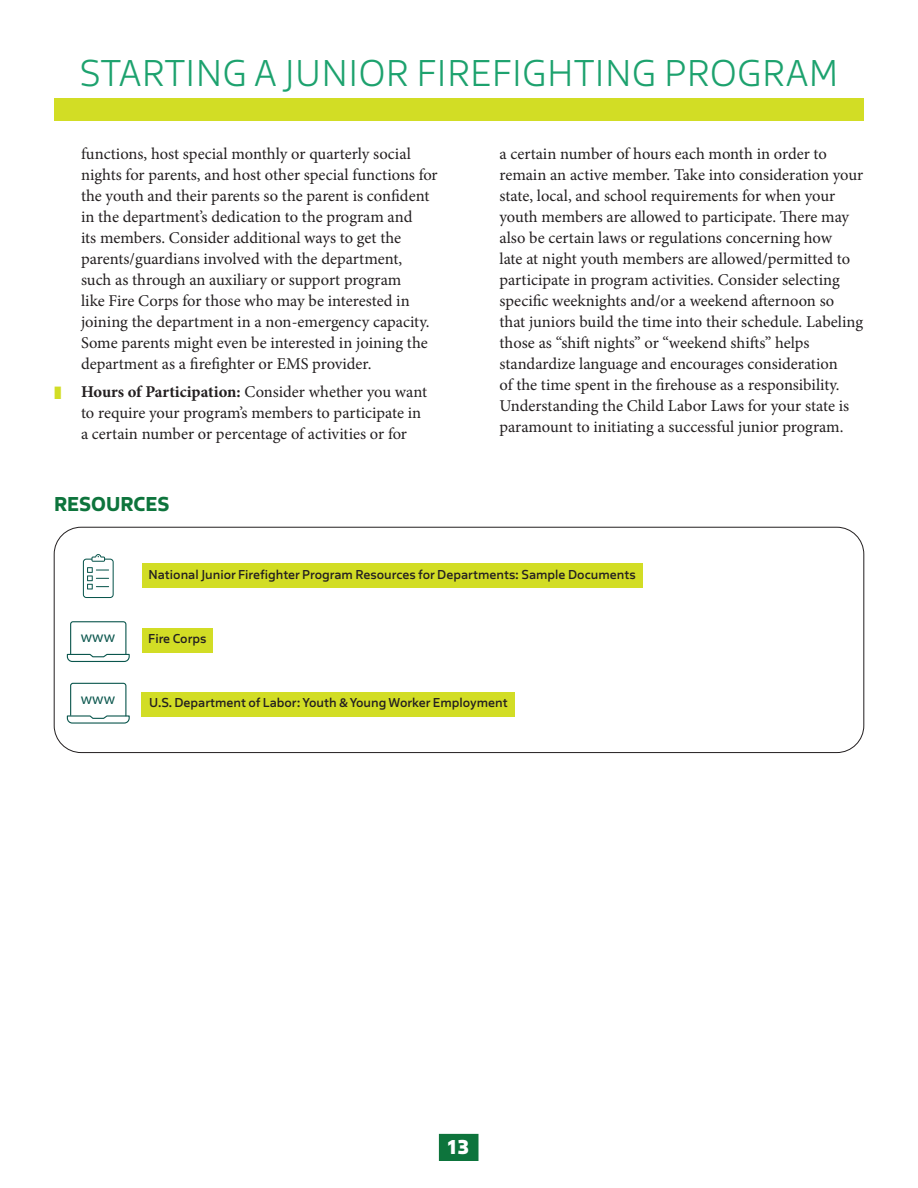
<style>
.page{position:relative;width:918px;height:1188px;background:#fff}
.page>*{position:absolute;margin:0;border:0;box-sizing:border-box;transform-origin:0 0}
.t1{font:300 39px "Salis MVB";letter-spacing:.005em;color:#1da26e}
.Resource_title{font:700 21px "Salis MVB";color:#0d743c}
.t2{font:800 21px "Salis MVB";color:#fff}
.bullet{font:16.5px/21px "Minion Pro";color:#231f20}
.t3{font:15.45px "Myriad Pro";letter-spacing:.01em;color:#0a564d}
.icons_text{font:500 13.5px "Salis MVB";color:#231f20}
.s1{font-weight:700}
</style>
<div class="page">
<div style="left:439px;top:1134px;width:39px;height:26px;background:#0d743c"></div>
<div style="left:439px;top:1134px;width:40px;height:27px;border:1px solid #0d743c"></div>
<div style="left:142px;top:564px;width:501px;height:24px;background:#d2dd25"></div>
<div style="left:142px;top:692px;width:373px;height:25px;background:#d2dd25"></div>
<svg style="left:83px;top:554px;width:31px;height:44px"></svg>
<div style="left:142px;top:628px;width:71px;height:25px;background:#d2dd25"></div>
<div style="left:54px;top:527px;width:810px;height:226px;border:1px solid #231f20;border-radius:27px"></div>
<svg style="left:67px;top:621px;width:63px;height:41px"></svg>
<svg style="left:67px;top:683px;width:63px;height:41px"></svg>
<div style="left:54px;top:98px;width:810px;height:23px;background:#d2dd25"></div>
<p class="t1" style="left:79px;top:47px;width:761px">STARTING A JUNIOR FIREFIGHTING PROGRAM</p>
<p class="bullet" style="left:81px;top:143px;width:358px">functions, host special monthly or quarterly social nights for parents, and host other special functions for the youth and their parents so the parent is confident in the department’s dedication to the program and<br>its members. Consider additional ways to get the parents/guardians involved with the department,<br>such as through an auxiliary or support program<br>like Fire Corps for those who may be interested in joining the department in a non-emergency capacity.<br>Some parents might even be interested in joining the department as a firefighter or EMS provider.</p>
<p class="bullet" style="left:81px;top:382px;width:348px"><span class="s1">Hours of Participation:</span> Consider whether you want to require your program’s members to participate in a certain number or percentage of activities or for</p>
<p class="Resource_title" style="left:54px;top:490px;width:117px">RESOURCES</p>
<p class="bullet" style="left:500px;top:143px;width:365px">a certain number of hours each month in order to remain an active member. Take into consideration your state, local, and school requirements for when your youth members are allowed to participate. There may also be certain laws or regulations concerning how<br>late at night youth members are allowed/permitted to participate in program activities. Consider selecting specific weeknights and/or a weekend afternoon so that juniors build the time into their schedule. Labeling those as “shift nights” or “weekend shifts” helps standardize language and encourages consideration<br>of the time spent in the firehouse as a responsibility.<br>Understanding the Child Labor Laws for your state is paramount to initiating a successful junior program.</p>
<p class="icons_text" style="left:149px;top:566px;width:489px">National Junior Firefighter Program Resources for Departments: Sample Documents</p>
<p class="t3" style="left:81px;top:627px;width:36px">www</p>
<p class="icons_text" style="left:148px;top:630px;width:60px">Fire Corps</p>
<p class="t3" style="left:81px;top:689px;width:36px">www</p>
<p class="icons_text" style="left:149px;top:694px;width:360px">U.S. Department of Labor: Youth &amp; Young Worker Employment</p>
<p class="t2" style="left:448px;top:1133px;width:22px">13</p>
</div>
